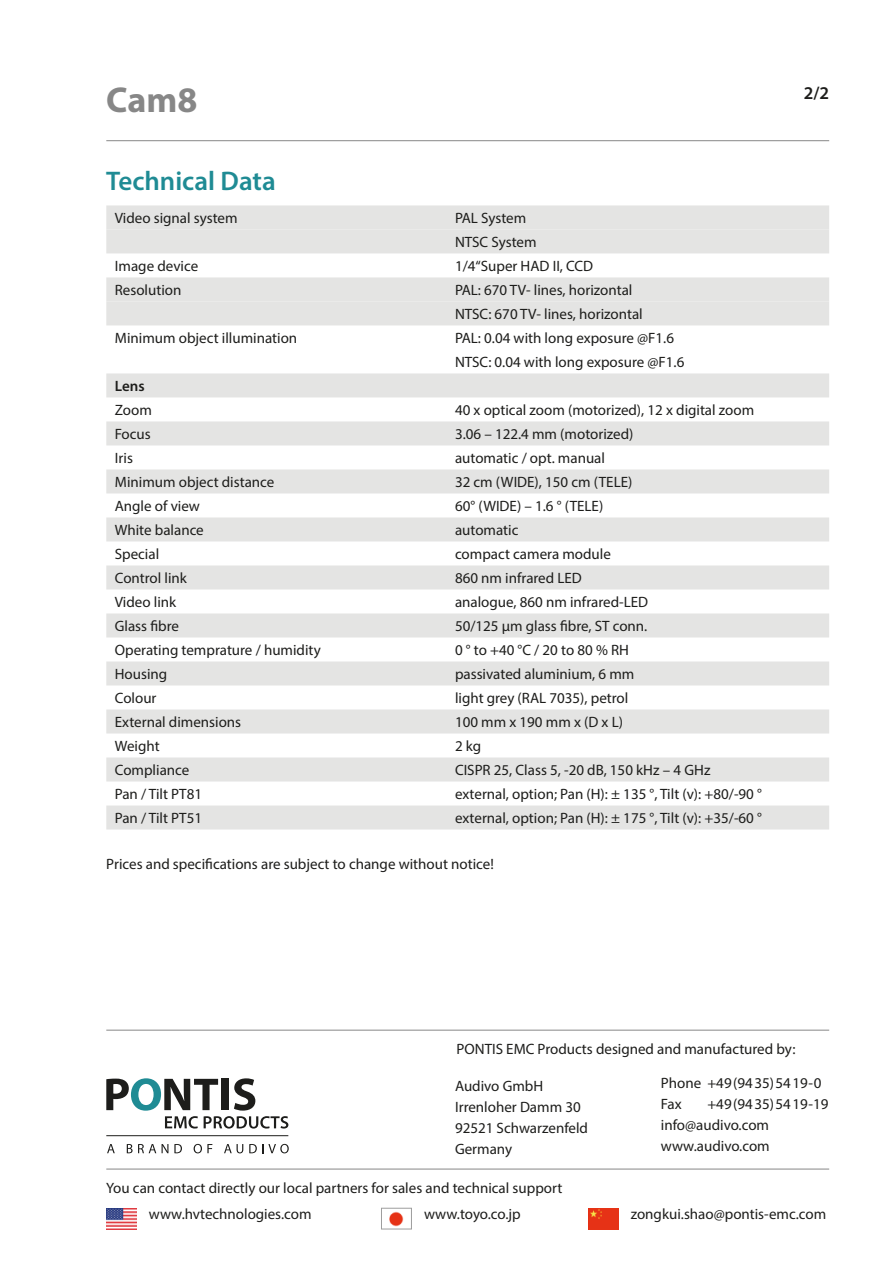
<style>
.page{position:relative;width:893px;height:1263px;background:#fff}
.page>*{position:absolute;margin:0;border:0;box-sizing:border-box;transform-origin:0 0}
.t1{font:700 36px "Myriad Pro";color:#878787}
.t2{font:600 27px "Myriad Pro";color:#1f8b94}
.t3{font:600 18px "Myriad Pro";color:#1d1d1b}
.t4{font:15px/21px "Myriad Pro";color:#1d1d1b}
.t5{font:600 15px "Myriad Pro";color:#1d1d1b}
</style>
<div class="page">
<hr style="left:106px;top:1030px;width:723px;height:1px;background:#878787">
<hr style="left:106px;top:1169px;width:723px;height:1px;background:#878787">
<svg style="left:106px;top:1078px;width:182px;height:50px"></svg>
<svg style="left:107px;top:1144px;width:8px;height:9px"></svg>
<svg style="left:127px;top:1144px;width:29px;height:9px"></svg>
<svg style="left:162px;top:1144px;width:6px;height:9px"></svg>
<svg style="left:174px;top:1144px;width:8px;height:9px"></svg>
<svg style="left:194px;top:1144px;width:18px;height:9px"></svg>
<svg style="left:224px;top:1144px;width:19px;height:9px"></svg>
<svg style="left:249px;top:1144px;width:40px;height:9px"></svg>
<hr style="left:106px;top:1135px;width:182px;height:1px;background:#1d1d1b">
<img style="left:106px;top:1208px;width:30px;height:21px">
<img style="left:588px;top:1208px;width:30px;height:21px">
<img style="left:389px;top:1211px;width:15px;height:16px">
<div style="left:381px;top:1208px;width:31px;height:21px;border:1px solid #9d9d9d"></div>
<hr style="left:106px;top:140px;width:723px;height:1px;background:#878787">
<div style="left:106px;top:205px;width:723px;height:24px;background:#e4e4e3"></div>
<div style="left:106px;top:229px;width:723px;height:24px;background:#e4e4e3"></div>
<div style="left:106px;top:277px;width:723px;height:24px;background:#e4e4e3"></div>
<div style="left:106px;top:301px;width:723px;height:24px;background:#e4e4e3"></div>
<div style="left:106px;top:373px;width:723px;height:24px;background:#e4e4e3"></div>
<div style="left:106px;top:421px;width:723px;height:24px;background:#e4e4e3"></div>
<div style="left:106px;top:469px;width:723px;height:24px;background:#e4e4e3"></div>
<div style="left:106px;top:517px;width:723px;height:24px;background:#e4e4e3"></div>
<div style="left:106px;top:565px;width:723px;height:24px;background:#e4e4e3"></div>
<div style="left:106px;top:613px;width:723px;height:24px;background:#e4e4e3"></div>
<div style="left:106px;top:661px;width:723px;height:24px;background:#e4e4e3"></div>
<div style="left:106px;top:709px;width:723px;height:24px;background:#e4e4e3"></div>
<div style="left:106px;top:757px;width:723px;height:24px;background:#e4e4e3"></div>
<div style="left:106px;top:805px;width:723px;height:24px;background:#e4e4e3"></div>
<h1 class="t1" style="left:106px;top:76px;width:93px">Cam8</h1>
<p class="t3" style="left:804px;top:81px;width:27px">2/2</p>
<h2 class="t2" style="left:106px;top:164px;width:171px">Technical Data</h2>
<p class="t4" style="left:115px;top:207px;width:124px">Video signal system</p>
<p class="t4" style="left:455px;top:206px;width:83px;line-height:24px">PAL System<br>NTSC System</p>
<p class="t4" style="left:115px;top:255px;width:85px">Image device</p>
<p class="t4" style="left:455px;top:255px;width:140px">1/4“Super HAD II, CCD</p>
<p class="t4" style="left:115px;top:279px;width:68px">Resolution</p>
<p class="t4" style="left:455px;top:278px;width:189px;line-height:24px">PAL: 670 TV- lines, horizontal<br>NTSC: 670 TV- lines, horizontal</p>
<p class="t4" style="left:115px;top:327px;width:184px">Minimum object illumination</p>
<p class="t4" style="left:455px;top:326px;width:231px;line-height:24px">PAL: 0.04 with long exposure @F1.6<br>NTSC: 0.04 with long exposure @F1.6</p>
<p class="t5" style="left:115px;top:376px;width:31px">Lens</p>
<p class="t4" style="left:115px;top:399px;width:39px">Zoom</p>
<p class="t4" style="left:455px;top:399px;width:301px">40 x optical zoom (motorized), 12 x digital zoom</p>
<p class="t4" style="left:115px;top:423px;width:37px">Focus</p>
<p class="t4" style="left:455px;top:423px;width:180px">3.06 – 122.4 mm (motorized)</p>
<p class="t4" style="left:115px;top:447px;width:20px">Iris</p>
<p class="t4" style="left:455px;top:447px;width:152px">automatic / opt. manual</p>
<p class="t4" style="left:115px;top:471px;width:161px">Minimum object distance</p>
<p class="t4" style="left:455px;top:471px;width:179px">32 cm (WIDE), 150 cm (TELE)</p>
<p class="t4" style="left:115px;top:495px;width:87px">Angle of view</p>
<p class="t4" style="left:455px;top:495px;width:150px">60° (WIDE) – 1.6 ° (TELE)</p>
<p class="t4" style="left:115px;top:519px;width:91px">White balance</p>
<p class="t4" style="left:455px;top:519px;width:65px">automatic</p>
<p class="t4" style="left:115px;top:543px;width:46px">Special</p>
<p class="t4" style="left:455px;top:543px;width:157px">compact camera module</p>
<p class="t4" style="left:115px;top:567px;width:74px">Control link</p>
<p class="t4" style="left:455px;top:567px;width:128px">860 nm infrared LED</p>
<p class="t4" style="left:115px;top:591px;width:63px">Video link</p>
<p class="t4" style="left:455px;top:591px;width:195px">analogue, 860 nm infrared-LED</p>
<p class="t4" style="left:115px;top:615px;width:66px">Glass fibre</p>
<p class="t4" style="left:455px;top:615px;width:194px">50/125 µm glass fibre, ST conn.</p>
<p class="t4" style="left:115px;top:639px;width:207px">Operating temprature / humidity</p>
<p class="t4" style="left:455px;top:639px;width:175px">0 ° to +40 °C / 20 to 80 % RH</p>
<p class="t4" style="left:115px;top:663px;width:54px">Housing</p>
<p class="t4" style="left:455px;top:663px;width:181px">passivated aluminium, 6 mm</p>
<p class="t4" style="left:115px;top:687px;width:43px">Colour</p>
<p class="t4" style="left:455px;top:687px;width:175px">light grey (RAL 7035), petrol</p>
<p class="t4" style="left:115px;top:711px;width:128px">External dimensions</p>
<p class="t4" style="left:455px;top:711px;width:170px">100 mm x 190 mm x (D x L)</p>
<p class="t4" style="left:115px;top:735px;width:46px">Weight</p>
<p class="t4" style="left:455px;top:735px;width:28px">2 kg</p>
<p class="t4" style="left:115px;top:759px;width:76px">Compliance</p>
<p class="t4" style="left:455px;top:759px;width:257px">CISPR 25, Class 5, -20 dB, 150 kHz – 4 GHz</p>
<p class="t4" style="left:115px;top:783px;width:89px">Pan / Tilt PT81</p>
<p class="t4" style="left:455px;top:783px;width:308px">external, option; Pan (H): ± 135 °, Tilt (v): +80/-90 °</p>
<p class="t4" style="left:115px;top:807px;width:89px">Pan / Tilt PT51</p>
<p class="t4" style="left:455px;top:807px;width:308px">external, option; Pan (H): ± 175 °, Tilt (v): +35/-60 °</p>
<p class="t4" style="left:106px;top:853px;width:389px">Prices and specifications are subject to change without notice!</p>
<p class="t4" style="left:456px;top:1039px;width:340px">PONTIS EMC Products designed and manufactured by:</p>
<p class="t4" style="left:455px;top:1075px;width:135px">Audivo GmbH<br>Irrenloher Damm 30<br>92521 Schwarzenfeld<br>Germany</p>
<p class="t4" style="left:661px;top:1072px;width:162px">Phone +49(9435)5419-0<br>Fax</p>
<p class="t4" style="left:661px;top:1093px;width:169px;text-indent:46px">+49(9435)5419-19 info@audivo.com www.audivo.com</p>
<p class="t4" style="left:106px;top:1177px;width:458px">You can contact directly our local partners for sales and technical support</p>
<p class="t4" style="left:149px;top:1204px;width:164px">www.hvtechnologies.com</p>
<p class="t4" style="left:424px;top:1204px;width:98px">www.toyo.co.jp</p>
<p class="t4" style="left:631px;top:1204px;width:197px">zongkui.shao@pontis-emc.com</p>
</div>
